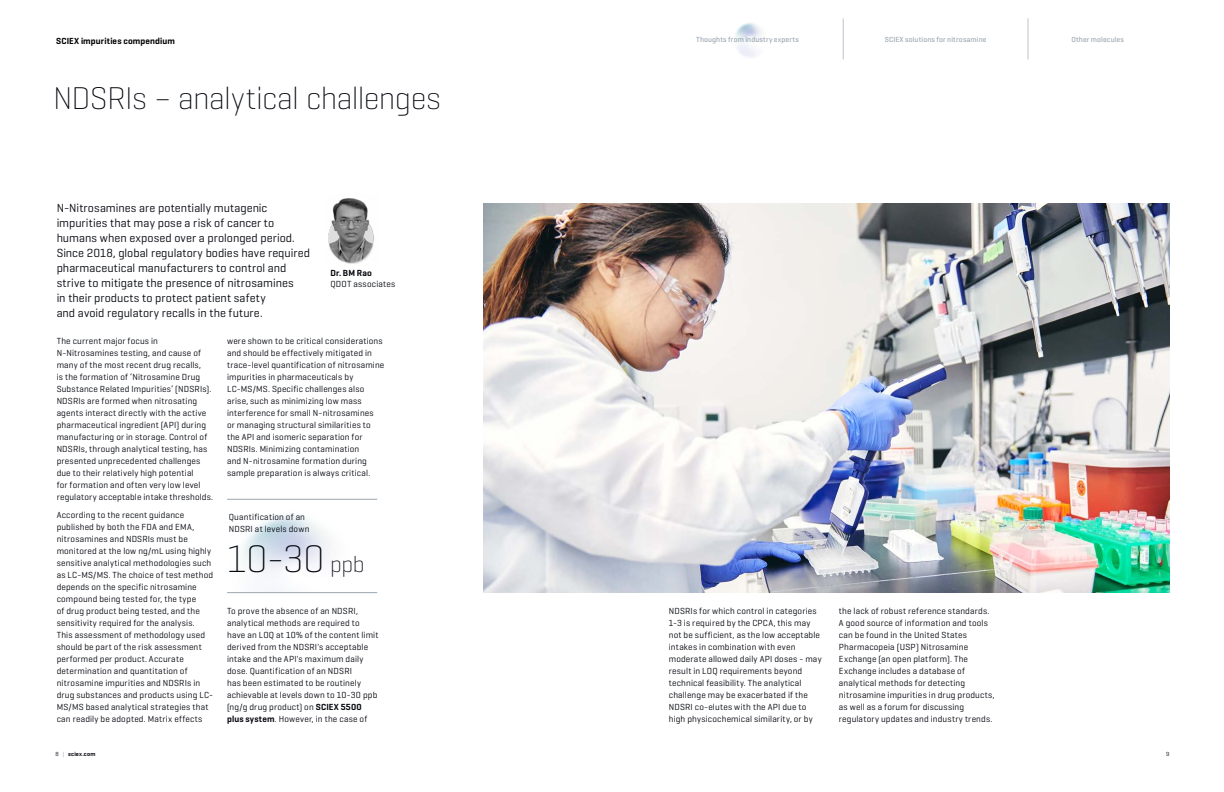
<style>
.page{position:relative;width:1224px;height:792px;background:#fff}
.page>*{position:absolute;margin:0;border:0;box-sizing:border-box;transform-origin:0 0}
.t1{font:200 39.1px "Geogrotesque";color:#05080f}
.t2{font:200 32px "Geogrotesque";letter-spacing:-.02em;color:#05080f}
.t3{font:12px/15px "Geogrotesque";letter-spacing:.005em;color:#05080f}
.t4{font:9px/12px "Geogrotesque";letter-spacing:.02em;color:#05080f}
.t5{font:600 9px "Geogrotesque";letter-spacing:.01em;color:#000}
.t6{font:600 9px "Geogrotesque";letter-spacing:.015em;color:#05080f}
.t7{font:500 7.5px "Geogrotesque";letter-spacing:.015em;color:#9ca7b1}
.t8{font:600 6px "Geogrotesque";letter-spacing:.03em;color:#05080f}
.t9{font:6px "Geogrotesque";color:#05080f}
.s1{font-size:23.1px}
.s2{font-weight:600}
.s3{font-weight:400}
.s4{font-weight:400;color:#9ca7b1}
</style>
<div class="page">
<hr style="left:843px;top:18px;width:1px;height:42px;background:#bfc4cb">
<hr style="left:1028px;top:18px;width:1px;height:42px;background:#bfc4cb">
<img style="left:483px;top:203px;width:687px;height:390px">
<hr style="left:227px;top:499px;width:150px;height:1px;background:#9ca7b1">
<hr style="left:227px;top:592px;width:150px;height:1px;background:#9ca7b1">
<img style="left:328px;top:198px;width:46px;height:66px">
<img style="left:735px;top:23px;width:26px;height:34px">
<p class="t5" style="left:56px;top:36px;width:120px">SCIEX impurities compendium</p>
<p class="t7" style="left:696px;top:35px;width:104px">Thoughts from industry experts</p>
<p class="t7" style="left:885px;top:35px;width:103px">SCIEX solutions for nitrosamine</p>
<p class="t7" style="left:1071px;top:35px;width:54px">Other molecules</p>
<h2 class="t2" style="left:53px;top:78px;width:390px">NDSRIs – analytical challenges</h2>
<p class="t3" style="left:57px;top:200px;width:255px">N-Nitrosamines are potentially mutagenic impurities that may pose a risk of cancer to humans when exposed over a prolonged period.<br>Since 2018, global regulatory bodies have required pharmaceutical manufacturers to control and strive to mitigate the presence of nitrosamines<br>in their products to protect patient safety<br>and avoid regulatory recalls in the future.</p>
<p class="t6" style="left:330px;top:268px;width:43px">Dr. BM Rao</p>
<p class="t4" style="left:330px;top:278px;width:67px">QDOT associates</p>
<p class="t4" style="left:57px;top:335px;width:158px">The current major focus in N-Nitrosamines testing, and cause of many of the most recent drug recalls,<br>is the formation of ‘Nitrosamine Drug Substance Related Impurities’ (NDSRIs).<br>NDSRIs are formed when nitrosating agents interact directly with the active pharmaceutical ingredient (API) during manufacturing or in storage. Control of NDSRIs, through analytical testing, has presented unprecedented challenges due to their relatively high potential<br>for formation and often very low level regulatory acceptable intake thresholds.</p>
<p class="t4" style="left:57px;top:509px;width:158px">According to the recent guidance published by both the FDA and EMA, nitrosamines and NDSRIs must be monitored at the low ng/mL using highly sensitive analytical methodologies such as LC-MS/MS. The choice of test method depends on the specific nitrosamine compound being tested for, the type<br>of drug product being tested, and the sensitivity required for the analysis.<br>This assessment of methodology used should be part of the risk assessment performed per product. Accurate determination and quantitation of nitrosamine impurities and NDSRIs in drug substances and products using LC-MS/MS based analytical strategies that can readily be adopted. Matrix effects</p>
<p class="t4" style="left:227px;top:335px;width:159px">were shown to be critical considerations and should be effectively mitigated in trace-level quantification of nitrosamine impurities in pharmaceuticals by LC-MS/MS. Specific challenges also arise, such as minimizing low mass interference for small N-nitrosamines<br>or managing structural similarities to the API and isomeric separation for NDSRIs. Minimizing contamination<br>and N-nitrosamine formation during sample preparation is always critical.</p>
<p class="t4" style="left:229px;top:511px;width:82px">Quantification of an<br>NDSRI at levels down</p>
<h1 class="t1" style="left:227px;top:534px;width:139px">10-30 <span class="s1">ppb</span></h1>
<p class="t4" style="left:227px;top:605px;width:153px">To prove the absence of an NDSRI, analytical methods are required to have an LOQ at 10% of the content limit derived from the NDSRI's acceptable intake and the API's maximum daily dose. Quantification of an NDSRI<br>has been estimated to be routinely achievable at levels down to 10-30 ppb (ng/g drug product) on <span class="s2">SCIEX 5500 plus system</span>. However, in the case of</p>
<p class="t4" style="left:669px;top:604px;width:154px">NDSRIs for which control in categories 1-3 is required by the CPCA, this may not be sufficient, as the low acceptable intakes in combination with even moderate allowed daily API doses - may result in LOQ requirements beyond technical feasibility. The analytical challenge may be exacerbated if the NDSRI co-elutes with the API due to high physicochemical similarity, or by</p>
<p class="t4" style="left:839px;top:604px;width:157px">the lack of robust reference standards.<br>A good source of information and tools can be found in the United States Pharmacopeia (USP) Nitrosamine Exchange (an open platform). The Exchange includes a database of analytical methods for detecting nitrosamine impurities in drug products, as well as a forum for discussing regulatory updates and industry trends.</p>
<p class="t8" style="left:55px;top:750px;width:42px"><span class="s3">8</span> <span class="s4">|</span> sciex.com</p>
<p class="t9" style="left:1166px;top:750px;width:5px">9</p>
</div>
